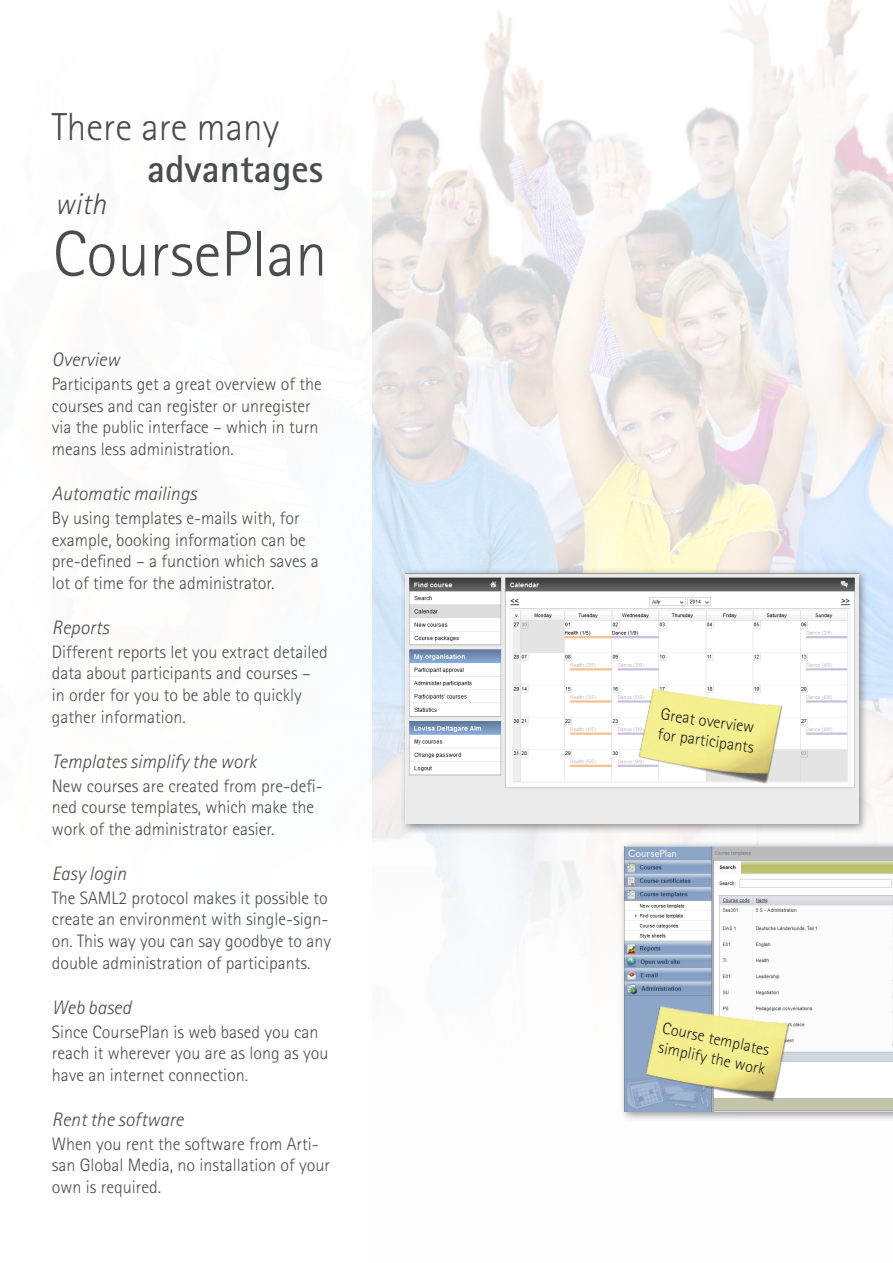
<style>
.page{position:relative;width:893px;height:1263px;background:#fff}
.page>*{position:absolute;margin:0;border:0;box-sizing:border-box;transform-origin:0 0}
.t1{font:300 64.5px "Rotis Sans Serif";color:#4b4c4d}
.t2{font:300 39px "Rotis Sans Serif";color:#4b4c4d}
.t3{font:700 39px "Rotis Sans Serif";color:#4b4c4d}
.t4{font:italic 300 30px "Rotis Sans Serif";color:#4b4c4d}
.t5{font:italic 300 19.5px "Rotis Sans Serif";color:#4b4c4d}
.t6{font:300 18px/21.6px "Rotis Sans Serif";color:#4b4c4d}
.t7{font:300 16.5px/19.8px "Rotis Sans Serif";color:#231f20}
</style>
<div class="page">
<img style="left:372px;top:0;width:521px;height:922px">
<div style="left:619px;top:840px;width:274px;height:282px;background:#231f20;opacity:.5"></div>
<img style="left:625px;top:846px;width:268px;height:266px">
<img style="left:642px;top:946px;width:161px;height:160px">
<div style="left:400px;top:567px;width:469px;height:267px;background:#231f20;opacity:.5"></div>
<img style="left:406px;top:574px;width:452px;height:250px">
<img style="left:635px;top:628px;width:161px;height:160px">
<p class="t2" style="left:52px;top:105px;width:229px">There are many</p>
<p class="t3" style="left:147px;top:144px;width:178px">advantages</p>
<p class="t4" style="left:55px;top:186px;width:53px">with</p>
<p class="t1" style="left:53px;top:217px;width:276px">CoursePlan</p>
<p class="t5" style="left:52px;top:348px;width:69px">Overview</p>
<p class="t6" style="left:52px;top:373px;width:271px">Participants get a great overview of the courses and can register or unregister via the public interface – which in turn means less administration.</p>
<p class="t5" style="left:52px;top:482px;width:146px">Automatic mailings</p>
<p class="t6" style="left:52px;top:507px;width:268px">By using templates e-mails with, for example, booking information can be pre-defined – a function which saves a lot of time for the administrator.</p>
<p class="t5" style="left:52px;top:616px;width:59px">Reports</p>
<p class="t6" style="left:52px;top:641px;width:277px">Different reports let you extract detailed data about participants and courses – in order for you to be able to quickly gather information.</p>
<p class="t5" style="left:52px;top:750px;width:206px">Templates simplify the work</p>
<p class="t6" style="left:52px;top:775px;width:272px">New courses are created from pre-defi&shy;ned course templates, which make the work of the administrator easier.</p>
<p class="t5" style="left:52px;top:862px;width:76px">Easy login</p>
<p class="t6" style="left:52px;top:887px;width:281px">The SAML2 protocol makes it possible to create an environment with single-sign&shy;on. This way you can say goodbye to any double administration of participants.</p>
<p class="t5" style="left:52px;top:996px;width:81px">Web based</p>
<p class="t6" style="left:52px;top:1021px;width:278px">Since CoursePlan is web based you can reach it wherever you are as long as you have an internet connection.</p>
<p class="t5" style="left:52px;top:1108px;width:133px">Rent the software</p>
<p class="t6" style="left:52px;top:1133px;width:280px">When you rent the software from Arti&shy;san Global Media, no installation of your own is required.</p>
<p class="t7" style="left:662px;top:704px;width:98px;rotate:8deg">Great overview for participants</p>
<p class="t7" style="left:665px;top:1018px;width:110px;rotate:12deg">Course templates simplify the work</p>
</div>
